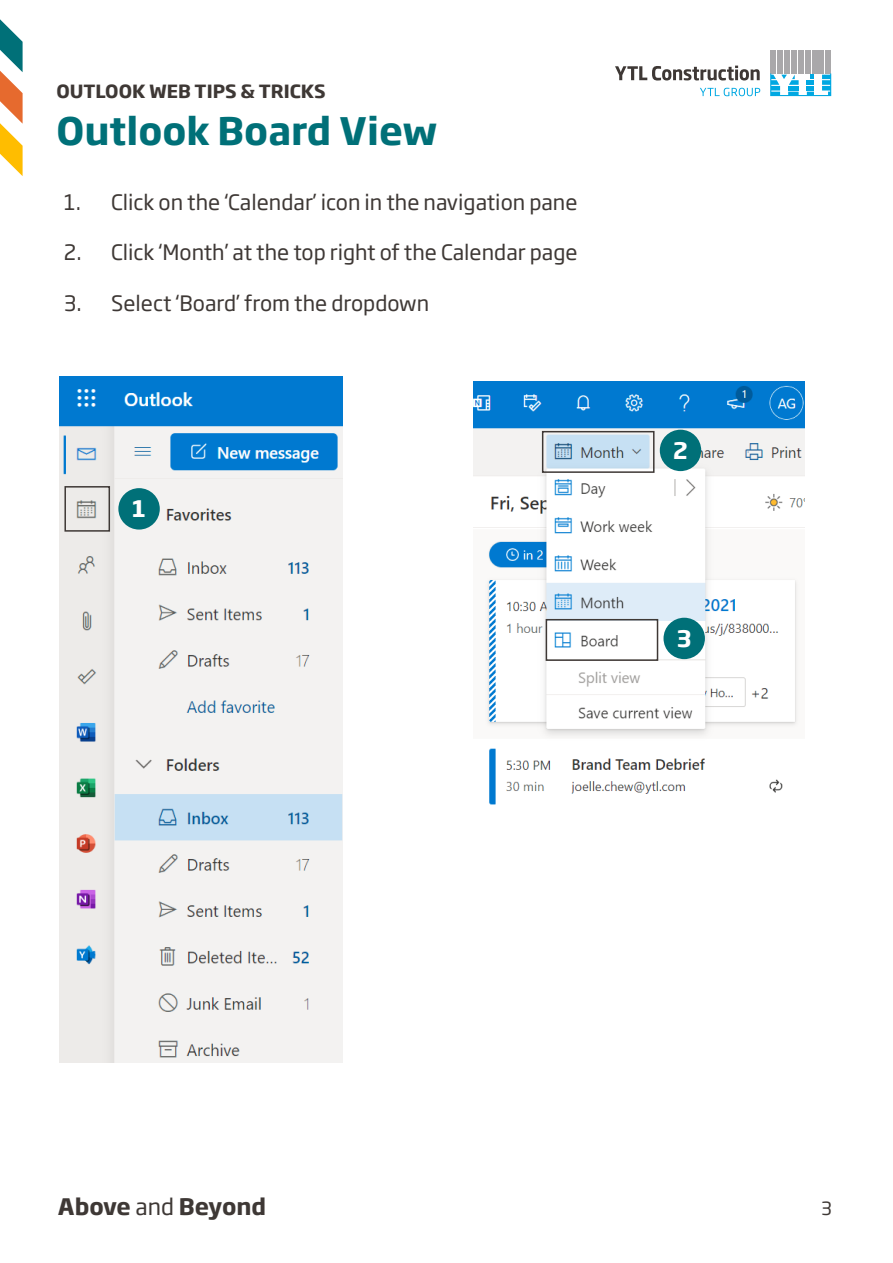
<style>
.page{position:relative;width:893px;height:1263px;background:#fff}
.page>*{position:absolute;margin:0;border:0;box-sizing:border-box;transform-origin:0 0}
.t1{font:700 37.5px "Soho Gothic Pro";color:#007078}
.t2{font:700 22.5px "Soho Gothic Pro";color:#3e3835}
.t3{font:700 22.5px "Soho Gothic Pro";color:#fff}
.t4{font:21px "Soho Gothic Pro";color:#3e3835}
.t5{font:700 18px "Soho Gothic Pro";color:#3e3835}
.t6{font:18px "Soho Gothic Pro";color:#3e3835}
.s1{font-weight:400}
</style>
<div class="page">
<svg style="left:0;top:19px;width:23px;height:157px"></svg>
<img style="left:60px;top:376px;width:283px;height:687px">
<img style="left:473px;top:381px;width:332px;height:424px">
<div style="left:64px;top:486px;width:46px;height:46px;border:2px solid #3e3835"></div>
<div style="left:118px;top:488px;width:42px;height:41px;background:#007078;border-radius:50%"></div>
<div style="left:542px;top:431px;width:112px;height:42px;border:2px solid #3e3835"></div>
<div style="left:660px;top:430px;width:41px;height:41px;background:#007078;border-radius:50%"></div>
<div style="left:546px;top:619px;width:112px;height:42px;border:2px solid #3e3835"></div>
<div style="left:663px;top:618px;width:42px;height:41px;background:#007078;border-radius:50%"></div>
<svg style="left:770px;top:50px;width:62px;height:47px"></svg>
<div style="left:825px;top:50px;width:6px;height:24px;background:#a9a8aa"></div>
<div style="left:770px;top:50px;width:6px;height:24px;background:#a9a8aa"></div>
<div style="left:777px;top:50px;width:6px;height:24px;background:#a9a8aa"></div>
<div style="left:784px;top:50px;width:6px;height:24px;background:#a9a8aa"></div>
<div style="left:791px;top:50px;width:6px;height:24px;background:#a9a8aa"></div>
<div style="left:798px;top:50px;width:6px;height:24px;background:#a9a8aa"></div>
<div style="left:805px;top:50px;width:5px;height:24px;background:#a9a8aa"></div>
<div style="left:812px;top:50px;width:5px;height:24px;background:#a9a8aa"></div>
<div style="left:818px;top:50px;width:6px;height:24px;background:#a9a8aa"></div>
<svg style="left:770px;top:74px;width:61px;height:22px"></svg>
<svg style="left:700px;top:88px;width:60px;height:8px"></svg>
<svg style="left:615px;top:66px;width:145px;height:15px"></svg>
<p class="t5" style="left:56px;top:77px;width:271px">OUTLOOK WEB TIPS &amp; TRICKS</p>
<h1 class="t1" style="left:56px;top:101px;width:383px">Outlook Board View</h1>
<p class="t4" style="left:64px;top:186px;width:515px">1. Click on the ‘Calendar’ icon in the navigation pane</p>
<p class="t4" style="left:64px;top:236px;width:515px">2. Click ‘Month’ at the top right of the Calendar page</p>
<p class="t4" style="left:64px;top:287px;width:367px">3. Select ‘Board’ from the dropdown</p>
<p class="t3" style="left:132px;top:491px;width:15px">1</p>
<p class="t3" style="left:673px;top:432px;width:16px">2</p>
<p class="t3" style="left:677px;top:620px;width:16px">3</p>
<p class="t2" style="left:58px;top:1189px;width:210px">Above <span class="s1">and</span> Beyond</p>
<p class="t6" style="left:821px;top:1195px;width:12px">3</p>
</div>
